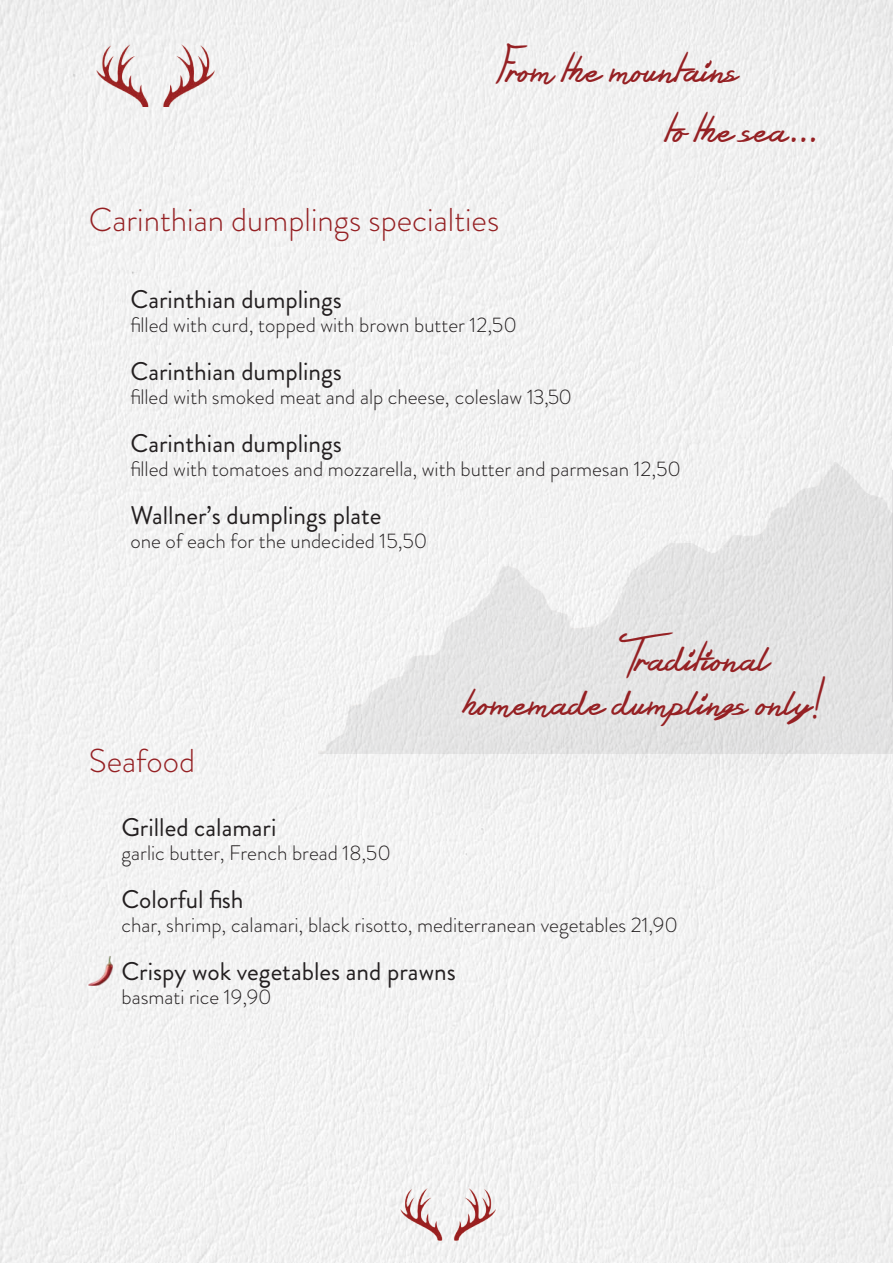
<style>
.page{position:relative;width:893px;height:1263px;background:#fff}
.page>*{position:absolute;margin:0;border:0;box-sizing:border-box;transform-origin:0 0}
.t1{font:36px/60px "Silent Reaction";color:#952023}
.t2{font:300 33px "Brandon Grotesque";color:#952023}
.t3{font:25.5px "Brandon Grotesque";color:#231f20}
.t4{font:300 21px "Brandon Grotesque";color:#231f20}
</style>
<div class="page">
<img style="left:0;top:0;width:893px;height:1263px">
<img style="left:401px;top:1188px;width:94px;height:52px">
<img style="left:96px;top:44px;width:119px;height:63px">
<img style="left:892px;top:346px;width:1px;height:355px">
<img style="left:318px;top:393px;width:574px;height:360px">
<img style="left:89px;top:956px;width:23px;height:30px">
<h1 class="t1" style="left:667px;top:40px;width:153px;text-indent:-171px">From the mountains<br>to the sea...</h1>
<h2 class="t2" style="left:89px;top:197px;width:412px">Carinthian dumplings specialties</h2>
<p class="t3" style="left:131px;top:282px;width:213px">Carinthian dumplings</p>
<p class="t4" style="left:131px;top:311px;width:388px">filled with curd, topped with brown butter 12,50</p>
<p class="t3" style="left:131px;top:354px;width:213px">Carinthian dumplings</p>
<p class="t4" style="left:131px;top:383px;width:443px">filled with smoked meat and alp cheese, coleslaw 13,50</p>
<p class="t3" style="left:131px;top:426px;width:213px">Carinthian dumplings</p>
<p class="t4" style="left:131px;top:455px;width:552px">filled with tomatoes and mozzarella, with butter and parmesan 12,50</p>
<p class="t3" style="left:131px;top:498px;width:252px">Wallner’s dumplings plate</p>
<p class="t4" style="left:131px;top:527px;width:298px">one of each for the undecided 15,50</p>
<h2 class="t2" style="left:89px;top:738px;width:108px">Seafood</h2>
<h1 class="t1" style="left:465px;top:638px;width:362px;line-height:43.5px;text-indent:154px">Traditional homemade dumplings only!</h1>
<p class="t3" style="left:122px;top:810px;width:156px">Grilled calamari</p>
<p class="t4" style="left:122px;top:838px;width:271px">garlic butter, French bread 18,50</p>
<p class="t3" style="left:122px;top:882px;width:123px">Colorful fish</p>
<p class="t4" style="left:122px;top:910px;width:558px">char, shrimp, calamari, black risotto, mediterranean vegetables 21,90</p>
<p class="t3" style="left:122px;top:954px;width:336px">Crispy wok vegetables and prawns</p>
<p class="t4" style="left:122px;top:982px;width:152px">basmati rice 19,90</p>
</div>
